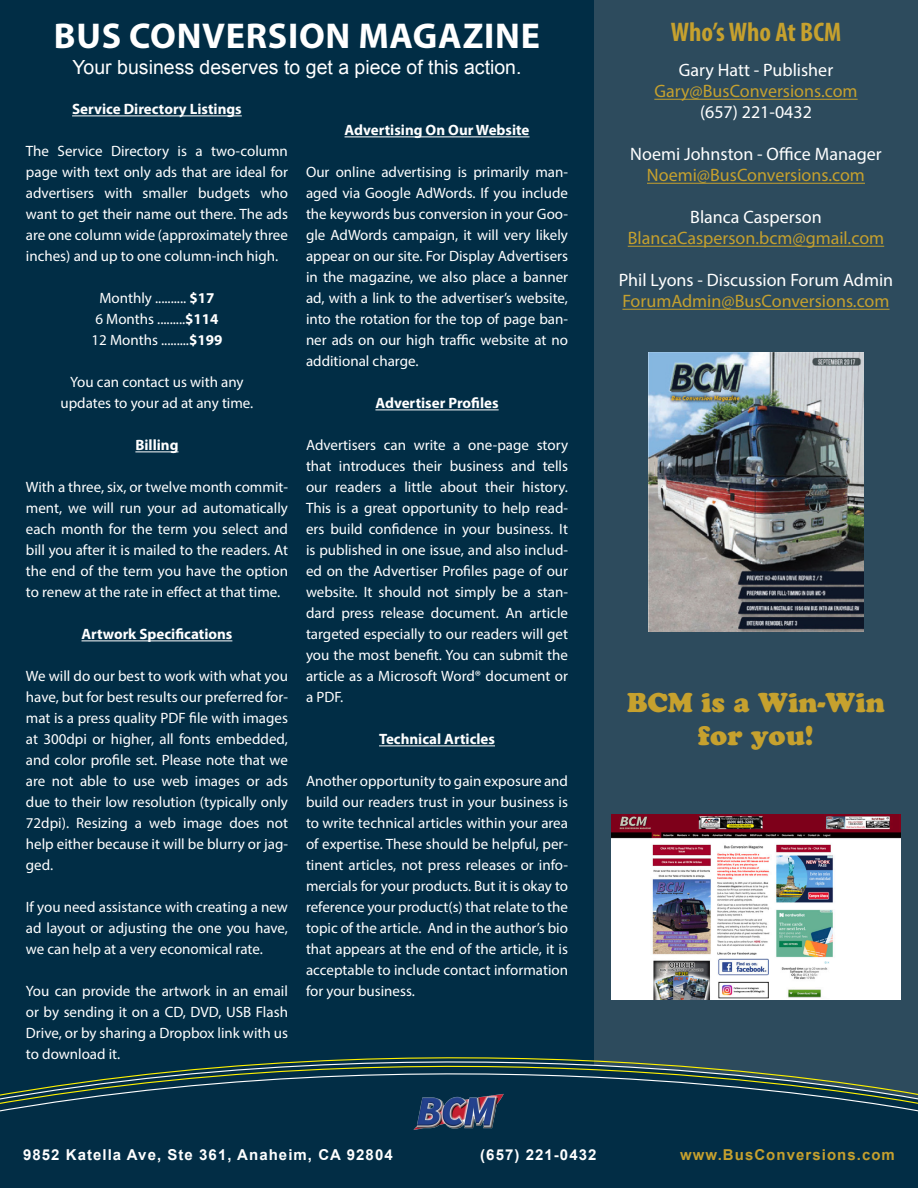
<style>
.page{position:relative;width:918px;height:1188px;background:#fff}
.page>*{position:absolute;margin:0;border:0;box-sizing:border-box;transform-origin:0 0}
.t1{font:700 36px "Myriad Pro";letter-spacing:.02em;color:#fff}
.t2{font:27px/33px "Cooper Black Std";color:#c6a12e;text-align:center}
.t3{font:700 condensed 27px "Myriad Pro";color:#c6a12e}
.t4{font:19.5px "Arial";color:#fff}
.t5{font:18px/21px "Myriad Pro";color:#fff}
.t6{font:18px "Myriad Pro";color:#c5a02e}
.t7{font:15px/21px "Myriad Pro";color:#fff;text-align:justify}
.t8{font:700 15px "Myriad Pro";color:#fff}
.t9{font:700 15px "Arial";letter-spacing:.07em;color:#fff}
.t10{font:700 15px "Arial";letter-spacing:.07em;color:#c5a02e}
.s1{color:#c5a02e}
.s2{font-weight:700}
</style>
<div class="page">
<div style="left:594px;top:0;width:324px;height:1187px;background:#2d4b5d"></div>
<div style="left:0;top:0;width:594px;height:1187px;background:#012d45"></div>
<hr style="left:72px;top:116px;width:170px;height:1px;background:#fff">
<hr style="left:135px;top:452px;width:44px;height:1px;background:#fff">
<hr style="left:82px;top:641px;width:150px;height:1px;background:#fff">
<hr style="left:345px;top:137px;width:185px;height:1px;background:#fff">
<hr style="left:375px;top:410px;width:124px;height:1px;background:#fff">
<hr style="left:379px;top:746px;width:116px;height:1px;background:#fff">
<svg style="left:0;top:1115px;width:918px;height:73px"></svg>
<svg style="left:0;top:1057px;width:918px;height:58px"></svg>
<hr style="left:654px;top:99px;width:204px;height:1px;background:#c5a02e">
<hr style="left:647px;top:183px;width:218px;height:1px;background:#c5a02e">
<hr style="left:628px;top:246px;width:256px;height:1px;background:#c5a02e">
<hr style="left:622px;top:309px;width:268px;height:1px;background:#c5a02e">
<img style="left:648px;top:352px;width:216px;height:279px">
<img style="left:612px;top:814px;width:288px;height:186px">
<img style="left:413px;top:1093px;width:92px;height:40px">
<p class="t1" style="left:54px;top:12px;width:488px">BUS CONVERSION MAGAZINE</p>
<p class="t3" style="left:671px;top:17px;width:172px">Who’s Who At BCM</p>
<p class="t4" style="left:72px;top:54px;width:451px">Your business deserves to get a piece of this action.</p>
<p class="t5" style="left:679px;top:60px;width:156px">Gary Hatt - Publisher</p>
<p class="t6" style="left:654px;top:80px;width:205px">Gary@BusConversions.com</p>
<p class="t5" style="left:700px;top:102px;width:113px">(657) 221-0432</p>
<p class="t5" style="left:630px;top:144px;width:253px">Noemi Johnston - Office Manager</p>
<p class="t6" style="left:647px;top:164px;width:220px">Noemi@BusConversions.com</p>
<p class="t5" style="left:690px;top:207px;width:133px">Blanca Casperson</p>
<p class="t6" style="left:628px;top:227px;width:258px">BlancaCasperson.bcm@gmail.com</p>
<p class="t5" style="left:619px;top:270px;width:276px">Phil Lyons - Discussion Forum Admin<br><span class="s1">ForumAdmin@BusConversions.com</span></p>
<p class="t8" style="left:72px;top:100px;width:171px">Service Directory Listings</p>
<p class="t7" style="left:26px;top:141px;width:264px">The Service Directory is a two-column page with text only ads that are ideal for advertisers with smaller budgets who want to get their name out there. The ads are one column wide (approximately three inches) and up to one column-inch high.</p>
<p class="t7" style="left:99px;top:288px;width:116px">Monthly .......... <span class="s2">$17</span></p>
<p class="t7" style="left:95px;top:309px;width:125px">6 Months .........<span class="s2">$114</span></p>
<p class="t7" style="left:92px;top:330px;width:132px">12 Months .........<span class="s2">$199</span></p>
<p class="t7" style="left:70px;top:372px;width:175px">You can contact us with any</p>
<p class="t7" style="left:60px;top:393px;width:194px">updates to your ad at any time.</p>
<p class="t8" style="left:135px;top:436px;width:45px">Billing</p>
<p class="t7" style="left:26px;top:477px;width:264px">With a three, six, or twelve month commit&shy;ment, we will run your ad automatically each month for the term you select and bill you after it is mailed to the readers. At the end of the term you have the option to renew at the rate in effect at that time.</p>
<p class="t8" style="left:82px;top:625px;width:152px">Artwork Specifications</p>
<p class="t7" style="left:26px;top:666px;width:264px">We will do our best to work with what you have, but for best results our preferred for&shy;mat is a press quality PDF file with images at 300dpi or higher, all fonts embedded, and color profile set. Please note that we are not able to use web images or ads due to their low resolution (typically only 72dpi). Resizing a web image does not help either because it will be blurry or jag&shy;ged.</p>
<p class="t7" style="left:26px;top:897px;width:264px">If you need assistance with creating a new ad layout or adjusting the one you have, we can help at a very economical rate.</p>
<p class="t7" style="left:26px;top:981px;width:264px">You can provide the artwork in an email or by sending it on a CD, DVD, USB Flash Drive, or by sharing a Dropbox link with us to download it.</p>
<p class="t8" style="left:345px;top:121px;width:186px">Advertising On Our Website</p>
<p class="t7" style="left:306px;top:162px;width:264px">Our online advertising is primarily man&shy;aged via Google AdWords. If you include the keywords bus conversion in your Goo&shy;gle AdWords campaign, it will very likely appear on our site. For Display Advertisers in the magazine, we also place a banner ad, with a link to the advertiser’s website, into the rotation for the top of page ban&shy;ner ads on our high traffic website at no additional charge.</p>
<p class="t8" style="left:375px;top:394px;width:125px">Advertiser Profiles</p>
<p class="t7" style="left:306px;top:435px;width:264px">Advertisers can write a one-page story that introduces their business and tells our readers a little about their history.<br>This is a great opportunity to help read&shy;ers build confidence in your business. It is published in one issue, and also includ&shy;ed on the Advertiser Profiles page of our website. It should not simply be a stan&shy;dard press release document. An article targeted especially to our readers will get you the most benefit. You can submit the article as a Microsoft Word® document or a PDF.</p>
<p class="t8" style="left:379px;top:730px;width:117px">Technical Articles</p>
<p class="t7" style="left:306px;top:771px;width:264px">Another opportunity to gain exposure and build our readers trust in your business is to write technical articles within your area of expertise. These should be helpful, per&shy;tinent articles, not press releases or info&shy;mercials for your products. But it is okay to reference your product(s) that relate to the topic of the article. And in the author’s bio that appears at the end of the article, it is acceptable to include contact information for your business.</p>
<p class="t2" style="left:627px;top:686px;width:259px">BCM is a Win-Win for you!</p>
<p class="t9" style="left:23px;top:1145px;width:371px">9852 Katella Ave, Ste 361, Anaheim, CA 92804</p>
<p class="t9" style="left:480px;top:1145px;width:118px">(657) 221-0432</p>
<p class="t10" style="left:680px;top:1145px;width:216px">www.BusConversions.com</p>
</div>
